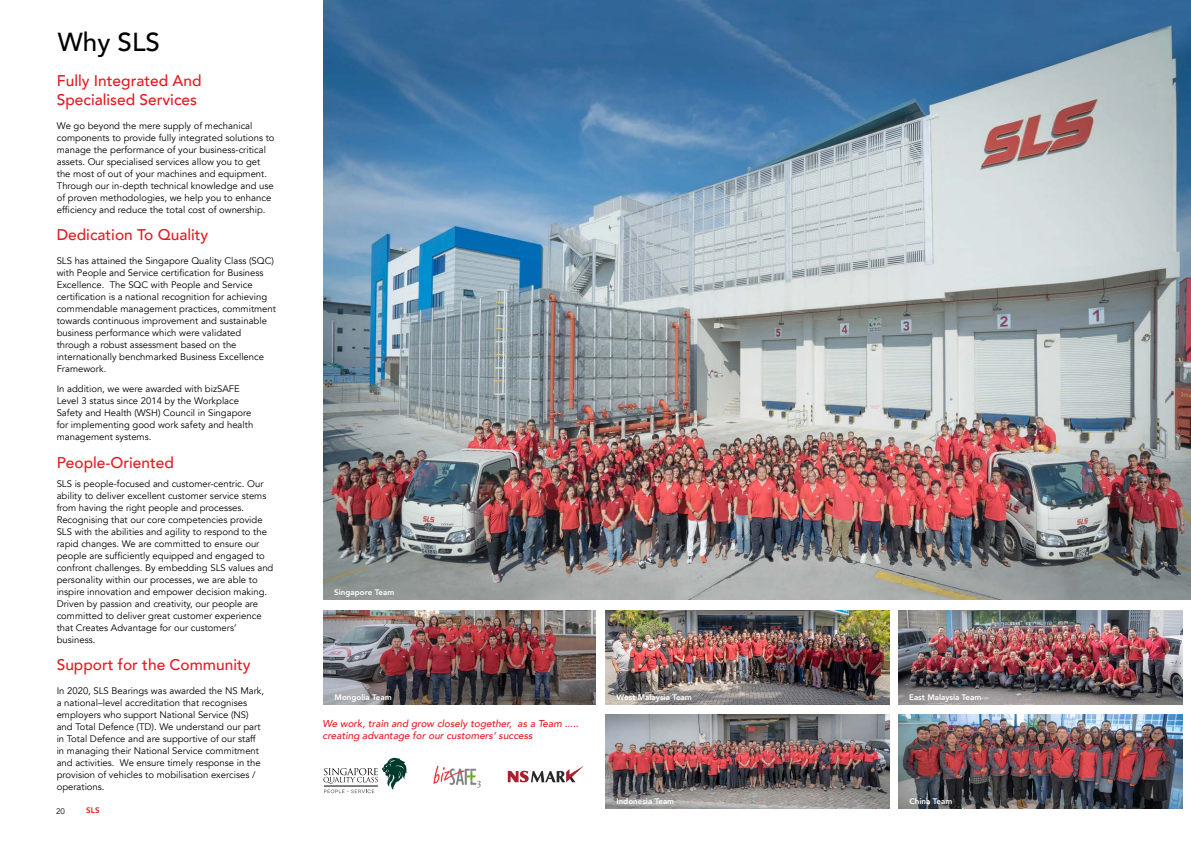
<style>
.page{position:relative;width:1191px;height:842px;background:#fff}
.page>*{position:absolute;margin:0;border:0;box-sizing:border-box;transform-origin:0 0}
.t1{font:500 26px "Avenir";color:#000}
.t2{font:500 15.5px/18.6px "Avenir";color:#e31b23}
.t3{font:italic 500 10px/12px "Avenir";color:#e31b23}
.t4{font:9.5px/12px "Avenir";color:#000}
.t5{font:800 8px "Avenir";color:#fff}
.t6{font:800 8px "Avenir";color:#e31b23}
.t7{font:8px "Avenir";color:#000}
</style>
<div class="page">
<img style="left:323px;top:0;width:867px;height:600px">
<img style="left:323px;top:610px;width:272px;height:94px">
<svg style="left:323px;top:758px;width:84px;height:35px"></svg>
<hr style="left:324px;top:786px;width:54px;height:1px;background:#000">
<svg style="left:433px;top:766px;width:48px;height:22px"></svg>
<svg style="left:508px;top:766px;width:75px;height:16px"></svg>
<img style="left:606px;top:714px;width:283px;height:94px">
<img style="left:899px;top:714px;width:283px;height:94px">
<img style="left:898px;top:610px;width:284px;height:94px">
<img style="left:606px;top:610px;width:283px;height:94px">
<p class="t1" style="left:58px;top:19px;width:104px">Why SLS</p>
<p class="t2" style="left:57px;top:71px;width:146px">Fully Integrated And<br>Specialised Services</p>
<p class="t4" style="left:57px;top:120px;width:219px">We go beyond the mere supply of mechanical components to provide fully integrated solutions to manage the performance of your business-critical assets. Our specialised services allow you to get the most of out of your machines and equipment.<br>Through our in-depth technical knowledge and use of proven methodologies, we help you to enhance efficiency and reduce the total cost of ownership.</p>
<p class="t2" style="left:57px;top:224px;width:153px">Dedication To Quality</p>
<p class="t4" style="left:57px;top:255px;width:221px">SLS has attained the Singapore Quality Class (SQC) with People and Service certification for Business Excellence. The SQC with People and Service certification is a national recognition for achieving commendable management practices, commitment towards continuous improvement and sustainable business performance which were validated through a robust assessment based on the internationally benchmarked Business Excellence Framework.</p>
<p class="t4" style="left:57px;top:383px;width:198px">In addition, we were awarded with bizSAFE Level 3 status since 2014 by the Workplace Safety and Health (WSH) Council in Singapore for implementing good work safety and health management systems.</p>
<p class="t2" style="left:57px;top:453px;width:119px">People-Oriented</p>
<p class="t4" style="left:57px;top:478px;width:218px">SLS is people-focused and customer-centric. Our ability to deliver excellent customer service stems from having the right people and processes.<br>Recognising that our core competencies provide SLS with the abilities and agility to respond to the rapid changes. We are committed to ensure our people are sufficiently equipped and engaged to confront challenges. By embedding SLS values and personality within our processes, we are able to inspire innovation and empower decision making.<br>Driven by passion and creativity, our people are committed to deliver great customer experience that Creates Advantage for our customers’ business.</p>
<p class="t2" style="left:57px;top:655px;width:195px">Support for the Community</p>
<p class="t4" style="left:57px;top:685px;width:209px">In 2020, SLS Bearings was awarded the NS Mark, a national–level accreditation that recognises employers who support National Service (NS) and Total Defence (TD). We understand our part in Total Defence and are supportive of our staff in managing their National Service commitment and activities. We ensure timely response in the provision of vehicles to mobilisation exercises / operations.</p>
<p class="t7" style="left:56px;top:806px;width:10px">20</p>
<p class="t6" style="left:86px;top:804px;width:15px">SLS</p>
<p class="t5" style="left:334px;top:586px;width:61px">Singapore Team</p>
<p class="t5" style="left:334px;top:691px;width:59px">Mongolia Team</p>
<p class="t3" style="left:322px;top:717px;width:257px">We work, train and grow closely together, as a Team ..... creating advantage for our customers’ success</p>
<p class="t5" style="left:616px;top:691px;width:77px">West Malaysia Team</p>
<p class="t5" style="left:909px;top:691px;width:74px">East Malaysia Team</p>
<p class="t5" style="left:616px;top:795px;width:59px">Indonesia Team</p>
<p class="t5" style="left:909px;top:795px;width:44px">China Team</p>
</div>
